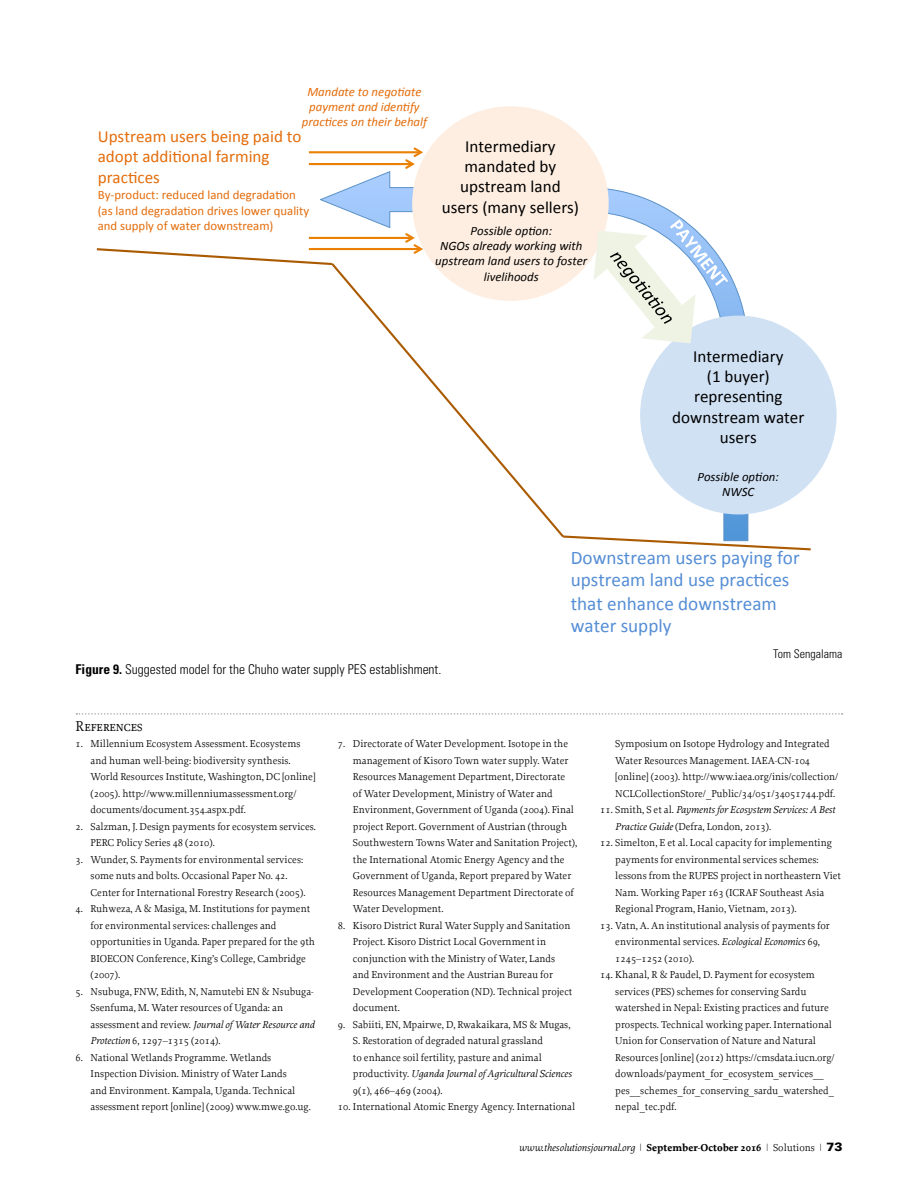
<style>
.page{position:relative;width:918px;height:1188px;background:#fff}
.page>*{position:absolute;margin:0;border:0;box-sizing:border-box;transform-origin:0 0}
.t1{font:19.2px/22.8px "Calibri";color:#558ed5}
.t2{font:17.1px/20.2px "Calibri";color:#000;text-align:center}
.t3{font:17.1px/20.2px "Calibri";color:#e46c0a}
.t4{font:15px "Proforma Book SC";color:#000}
.t5{font:300 condensed 13.5px "Univers LT Std";color:#000}
.t6{font:12.75px/15.5px "Calibri";color:#e46c0a}
.t7{font:italic 12.75px/15.3px "Calibri";color:#000;text-align:center}
.t8{font:italic 12.75px/15px "Calibri";color:#e46c0a;text-align:center}
.t9{font:300 condensed 12px "Univers LT Std";color:#000}
.t10{font:10.5px/16.5px "Proforma";color:#000}
.t11{font:italic 10.5px/16.5px "Proforma";color:#000}
.s1{font-weight:700}
.s2{font-style:italic}
.s3{font-style:normal}
.s4{font-weight:300;font-style:normal}
.s5{font-weight:700;font-style:normal}
.s6{font-family:"Univers LT Std";font-weight:900;font-style:normal;font-size:12px}
</style>
<div class="page">
<svg style="left:76px;top:713px;width:767px;height:2px"></svg>
<svg style="left:96px;top:248px;width:222px;height:17px"></svg>
<svg style="left:649px;top:542px;width:162px;height:9px"></svg>
<svg style="left:318px;top:171px;width:431px;height:371px"></svg>
<div style="left:412px;top:106px;width:197px;height:195px;background:#feeee1;border-radius:50%"></div>
<div style="left:640px;top:316px;width:197px;height:198px;background:#d0e1f4;border-radius:50%"></div>
<hr style="left:309px;top:163px;width:104px;height:2px;background:#eb8104">
<svg style="left:594px;top:220px;width:134px;height:123px"></svg>
<hr style="left:309px;top:151px;width:112px;height:2px;background:#eb8104">
<svg style="left:405px;top:147px;width:18px;height:22px"></svg>
<hr style="left:309px;top:237px;width:104px;height:2px;background:#eb8104">
<hr style="left:309px;top:248px;width:112px;height:2px;background:#eb8104">
<svg style="left:405px;top:233px;width:18px;height:21px"></svg>
<p class="t8" style="left:302px;top:84px;width:127px">Mandate to nego*ate payment and iden*fy prac*ces on their behalf</p>
<h2 class="t3" style="left:98px;top:126px;width:205px">Upstream users being paid to adopt addi5onal farming prac5ces</h2>
<p class="t6" style="left:98px;top:187px;width:213px">By-product: reduced land degrada5on (as land degrada5on drives lower quality and supply of water downstream)</p>
<h2 class="t2" style="left:442px;top:136px;width:139px">Intermediary mandated by upstream land users (many sellers)</h2>
<p class="t7" style="left:435px;top:222px;width:153px">Possible op*on:<br>NGOs already working with upstream land users to foster livelihoods</p>
<h2 class="t2" style="left:672px;top:346px;width:134px">Intermediary<br>(1 buyer) represen5ng downstream water users</h2>
<p class="t7" style="left:697px;top:469px;width:83px">Possible op*on:<br>NWSC</p>
<h1 class="t1" style="left:571px;top:546px;width:230px">Downstream users paying for upstream land use prac5ces that enhance downstream water supply</h1>
<p class="t9" style="left:773px;top:646px;width:71px">Tom Sengalama</p>
<p class="t5" style="left:76px;top:661px;width:367px"><span class="s1">Figure 9.</span> Suggested model for the Chuho water supply PES establishment.</p>
<h3 class="t4" style="left:76px;top:717px;width:69px">References</h3>
<p class="t10" style="left:91px;top:736px;width:226px;text-indent:-15px">1. Millennium Ecosystem Assessment. Ecosystems and human well-being: biodiversity synthesis.<br>World Resources Institute, Washington, DC [online] (2005). http://www.millenniumassessment.org/ documents/document.354.aspx.pdf.</p>
<p class="t10" style="left:91px;top:818px;width:227px;text-indent:-15px">2. Salzman, J. Design payments for ecosystem services.<br>PERC Policy Series 48 (2010).</p>
<p class="t10" style="left:91px;top:851px;width:216px;text-indent:-15px">3. Wunder, S. Payments for environmental services: some nuts and bolts. Occasional Paper No. 42.<br>Center for International Forestry Research (2005).</p>
<p class="t10" style="left:91px;top:900px;width:226px;text-indent:-15px">4. Ruhweza, A &amp; Masiga, M. Institutions for payment for environmental services: challenges and opportunities in Uganda. Paper prepared for the 9th BIOECON Conference, King’s College, Cambridge (2007).</p>
<p class="t10" style="left:91px;top:983px;width:226px;text-indent:-15px">5. Nsubuga, FNW, Edith, N, Namutebi EN &amp; Nsubuga-Ssenfuma, M. Water resources of Uganda: an assessment and review. <span class="s2">Journal of Water Resource and Protection</span> 6, 1297–1315 (2014).</p>
<p class="t10" style="left:91px;top:1049px;width:222px;text-indent:-15px">6. National Wetlands Programme. Wetlands Inspection Division. Ministry of Water Lands<br>and Environment. Kampala, Uganda. Technical assessment report [online] (2009) www.mwe.go.ug.</p>
<p class="t10" style="left:353px;top:735px;width:226px;text-indent:-15px">7. Directorate of Water Development. Isotope in the management of Kisoro Town water supply. Water Resources Management Department, Directorate<br>of Water Development, Ministry of Water and Environment, Government of Uganda (2004). Final project Report. Government of Austrian (through Southwestern Towns Water and Sanitation Project), the International Atomic Energy Agency and the Government of Uganda, Report prepared by Water Resources Management Department Directorate of Water Development.</p>
<p class="t10" style="left:353px;top:917px;width:221px;text-indent:-15px">8. Kisoro District Rural Water Supply and Sanitation Project. Kisoro District Local Government in conjunction with the Ministry of Water, Lands and Environment and the Austrian Bureau for Development Cooperation (ND). Technical project document.</p>
<p class="t10" style="left:353px;top:1016px;width:220px;text-indent:-15px">9. Sabiiti, EN, Mpairwe, D, Rwakaikara, MS &amp; Mugas, S. Restoration of degraded natural grassland<br>to enhance soil fertility, pasture and animal productivity. <span class="s2">Uganda Journal of Agricultural Sciences </span>9(1), 466–469 (2004).</p>
<p class="t10" style="left:338px;top:1098px;width:239px">10. International Atomic Energy Agency. International</p>
<p class="t10" style="left:615px;top:735px;width:224px">Symposium on Isotope Hydrology and Integrated Water Resources Management. IAEA-CN-104 [online] (2003). http://www.iaea.org/inis/collection/ NCLCollectionStore/_Public/34/051/34051744.pdf.</p>
<p class="t11" style="left:615px;top:801px;width:221px;text-indent:-15px"><span class="s3">11. Smith, S et al.</span> Payments for Ecosystem Services: A Best<br>Practice Guide <span class="s3">(Defra, London, 2013).</span></p>
<p class="t10" style="left:615px;top:834px;width:227px;text-indent:-15px">12. Simelton, E et al. Local capacity for implementing payments for environmental services schemes: lessons from the RUPES project in northeastern Viet Nam. Working Paper 163 (ICRAF Southeast Asia Regional Program, Hanio, Vietnam, 2013).</p>
<p class="t10" style="left:615px;top:917px;width:216px;text-indent:-15px">13. Vatn, A. An institutional analysis of payments for environmental services. <span class="s2">Ecological Economics</span> 69,<br>1245–1252 (2010).</p>
<p class="t10" style="left:615px;top:966px;width:221px;text-indent:-15px">14. Khanal, R &amp; Paudel, D. Payment for ecosystem services (PES) schemes for conserving Sardu watershed in Nepal: Existing practices and future prospects. Technical working paper. International Union for Conservation of Nature and Natural Resources [online] (2012) https://cmsdata.iucn.org/ downloads/payment_for_ecosystem_services__ pes__schemes_for_conserving_sardu_watershed_ nepal_tec.pdf.</p>
<p class="t11" style="left:519px;top:1139px;width:325px">www.thesolutionsjournal.org <span class="s4">|</span> <span class="s5">September-October 2016</span> <span class="s4">|</span> <span class="s3">Solutions</span> <span class="s4">|</span> <span class="s6">73</span></p>
</div>
